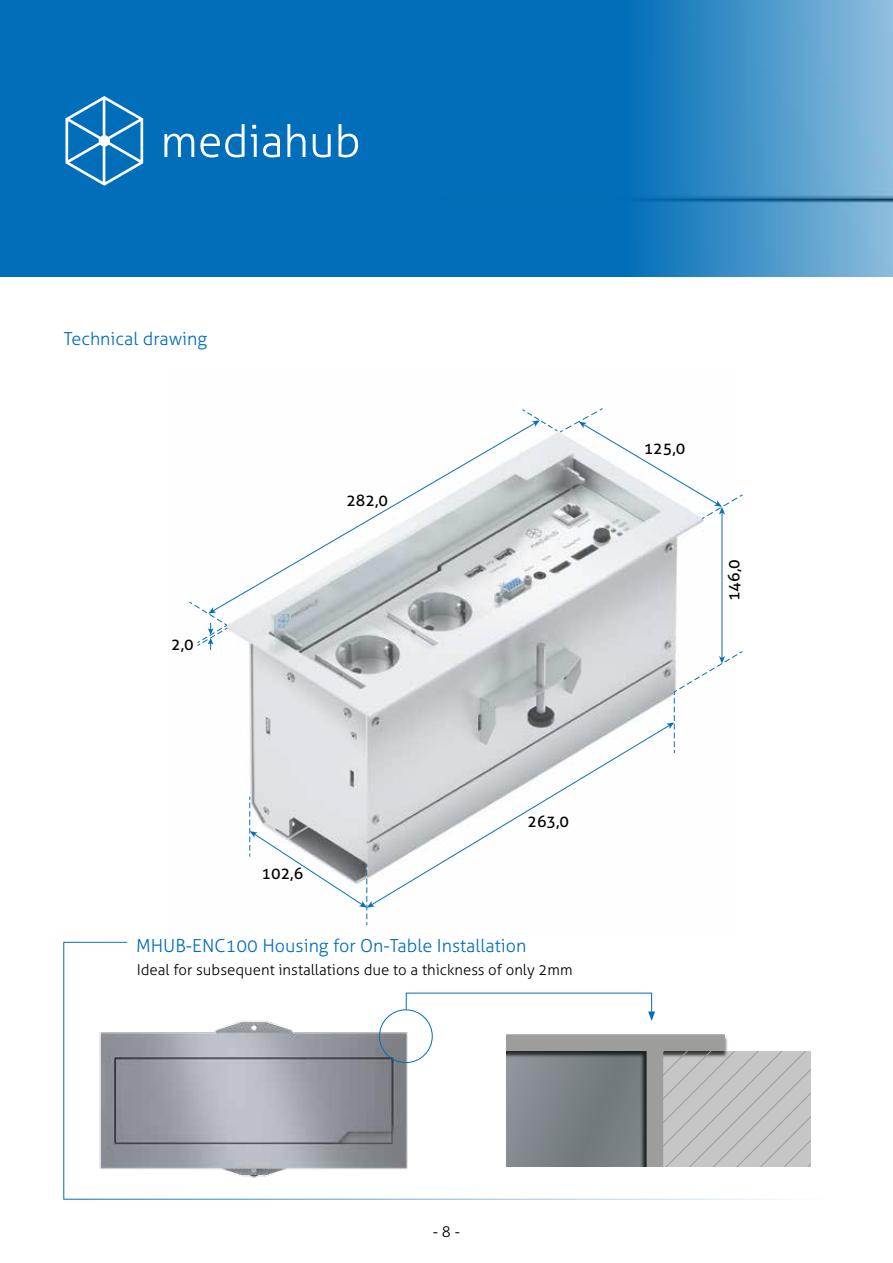
<style>
.page{position:relative;width:893px;height:1263px;background:#fff}
.page>*{position:absolute;margin:0;border:0;box-sizing:border-box;transform-origin:0 0}
.t1{font:300 18px "Aller";color:#006eb8}
.t2{font:15.9px "Aller";color:#020203}
.t3{font:300 15px "Aller";color:#000}
</style>
<div class="page">
<div style="left:0;top:0;width:893px;height:276px;background:#006eb8"></div>
<svg style="left:65px;top:96px;width:78px;height:90px"></svg>
<svg style="left:164px;top:134px;width:30px;height:23px"></svg>
<svg style="left:200px;top:124px;width:45px;height:33px"></svg>
<svg style="left:251px;top:125px;width:6px;height:32px"></svg>
<svg style="left:263px;top:134px;width:17px;height:23px"></svg>
<svg style="left:287px;top:124px;width:18px;height:33px"></svg>
<svg style="left:313px;top:134px;width:18px;height:23px"></svg>
<svg style="left:338px;top:124px;width:20px;height:33px"></svg>
<img style="left:228px;top:520px;width:494px;height:406px">
<svg style="left:370px;top:724px;width:301px;height:182px"></svg>
<svg style="left:249px;top:797px;width:126px;height:128px"></svg>
<svg style="left:228px;top:430px;width:308px;height:182px"></svg>
<hr style="left:722px;top:512px;width:1px;height:146px;background:#096fb7">
<svg style="left:522px;top:408px;width:221px;height:112px"></svg>
<svg style="left:666px;top:650px;width:77px;height:103px"></svg>
<svg style="left:189px;top:601px;width:39px;height:49px"></svg>
<img style="left:644px;top:0;width:249px;height:276px">
<svg style="left:63px;top:941px;width:748px;height:259px"></svg>
<svg style="left:405px;top:992px;width:250px;height:29px"></svg>
<div style="left:379px;top:1009px;width:54px;height:54px;border:1px solid #006eb8;border-radius:50%"></div>
<p class="t1" style="left:64px;top:328px;width:145px">Technical drawing</p>
<p class="t2" style="left:171px;top:635px;width:24px">2,0</p>
<p class="t2" style="left:346px;top:490px;width:43px">282,0</p>
<p class="t2" style="left:262px;top:864px;width:43px">102,6</p>
<p class="t2" style="left:527px;top:811px;width:43px">263,0</p>
<p class="t1" style="left:136px;top:935px;width:392px">MHUB-ENC100 Housing for On-Table Installation</p>
<p class="t3" style="left:137px;top:960px;width:437px">Ideal for subsequent installations due to a thickness of only 2mm</p>
<p class="t2" style="left:644px;top:439px;width:43px">125,0</p>
<p class="t2" style="left:724px;top:601px;width:43px;rotate:-90deg">146,0</p>
<p class="t3" style="left:433px;top:1222px;width:29px">- 8 -</p>
</div>
